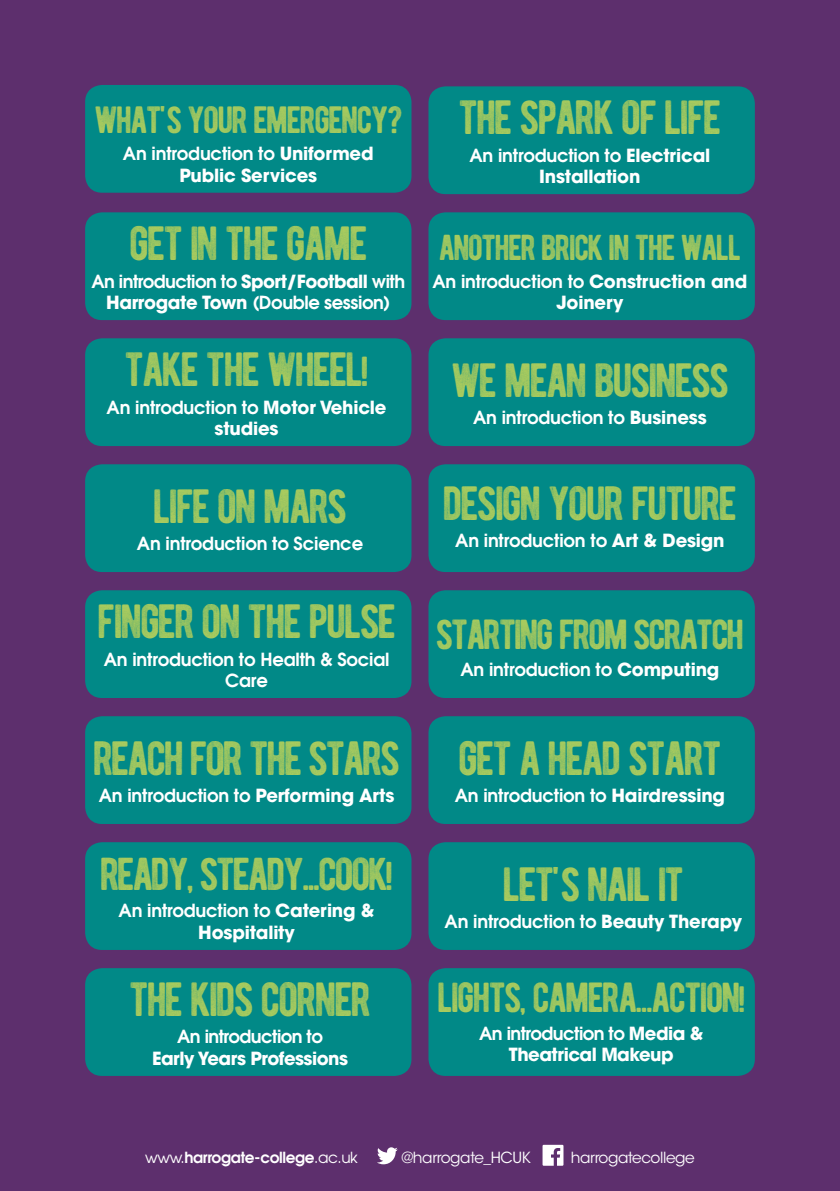
<style>
.page{position:relative;width:840px;height:1191px;background:#fff}
.page>*{position:absolute;margin:0;border:0;box-sizing:border-box;transform-origin:0 0}
.t1{font:48px "BERNIERDISTRESSED";letter-spacing:-.05em;color:#a9cb5e}
.t2{font:46px "BERNIERDISTRESSED";letter-spacing:-.06em;color:#a9cb5e}
.t3{font:42px "BERNIERDISTRESSED";letter-spacing:-.06em;color:#a9cb5e}
.t4{font:38px "BERNIERDISTRESSED";letter-spacing:-.05em;color:#a9cb5e}
.t5{font:36px "BERNIERDISTRESSED";letter-spacing:-.05em;color:#a9cb5e}
.t6{font:600 18px/21.6px "Avant Garde";letter-spacing:-.01em;color:#fff;text-align:center}
.t7{font:700 18px/21.6px "Avant Garde";letter-spacing:-.01em;color:#fff;text-align:center}
.t8{font:600 18px/21.6px "Avant Garde";letter-spacing:-.03em;color:#fff;text-align:center}
.t9{font:700 18px/21.6px "Avant Garde";letter-spacing:-.03em;color:#fff;text-align:center}
.t10{font:15.2px "ITC Avant Garde Std";letter-spacing:-.025em;color:#fff}
.t11{font:600 15.2px "Avant Garde";letter-spacing:-.025em;color:#fff}
.s1{font-weight:600}
.s2{font-weight:700}
.s3{font-weight:400}
</style>
<div class="page">
<div style="left:0;top:0;width:839px;height:1191px;background:#5d2f6d"></div>
<div style="left:85px;top:968px;width:326px;height:108px;background:#018987;border-radius:17px"></div>
<div style="left:428px;top:968px;width:326px;height:108px;background:#018987;border-radius:17px"></div>
<div style="left:85px;top:842px;width:326px;height:108px;background:#018987;border-radius:17px"></div>
<div style="left:428px;top:842px;width:326px;height:108px;background:#018987;border-radius:17px"></div>
<div style="left:85px;top:716px;width:326px;height:108px;background:#018987;border-radius:17px"></div>
<div style="left:428px;top:716px;width:326px;height:108px;background:#018987;border-radius:17px"></div>
<div style="left:85px;top:590px;width:326px;height:108px;background:#018987;border-radius:17px"></div>
<div style="left:428px;top:590px;width:326px;height:108px;background:#018987;border-radius:17px"></div>
<div style="left:85px;top:464px;width:326px;height:108px;background:#018987;border-radius:17px"></div>
<div style="left:428px;top:464px;width:326px;height:108px;background:#018987;border-radius:17px"></div>
<div style="left:85px;top:338px;width:326px;height:108px;background:#018987;border-radius:17px"></div>
<div style="left:428px;top:338px;width:326px;height:108px;background:#018987;border-radius:17px"></div>
<div style="left:85px;top:212px;width:326px;height:108px;background:#018987;border-radius:17px"></div>
<div style="left:85px;top:85px;width:326px;height:108px;background:#018987;border-radius:17px"></div>
<div style="left:428px;top:212px;width:326px;height:108px;background:#018987;border-radius:17px"></div>
<div style="left:428px;top:86px;width:326px;height:108px;background:#018987;border-radius:17px"></div>
<svg style="left:377px;top:1147px;width:20px;height:17px"></svg>
<svg style="left:542px;top:1144px;width:21px;height:21px"></svg>
<h3 class="t4" style="left:94px;top:88px;width:310px">WHAT'S YOUR EMERGENCY?</h3>
<p class="t7" style="left:123px;top:143px;width:252px"><span class="s1">An introduction to</span> Uniformed<br>Public Services</p>
<h1 class="t1" style="left:129px;top:204px;width:240px">GET IN THE GAME</h1>
<p class="t8" style="left:91px;top:270px;width:315px">An introduction to <span class="s2">Sport/Football</span> with<br><span class="s2">Harrogate Town</span> (Double session)</p>
<h1 class="t1" style="left:124px;top:330px;width:246px">TAKE THE WHEEL!</h1>
<p class="t7" style="left:106px;top:396px;width:281px"><span class="s1">An introduction to</span> Motor Vehicle studies</p>
<h1 class="t1" style="left:153px;top:467px;width:196px">LIFE ON MARS</h1>
<p class="t6" style="left:137px;top:532px;width:227px">An introduction to Science</p>
<h1 class="t1" style="left:97px;top:582px;width:300px">FINGER ON THE PULSE</h1>
<p class="t6" style="left:104px;top:647px;width:287px">An introduction to Health &amp; Social<br>Care</p>
<h1 class="t1" style="left:93px;top:718px;width:309px">REACH FOR THE STARS</h1>
<p class="t6" style="left:99px;top:784px;width:297px">An introduction to <span class="s2">Performing Arts</span></p>
<h2 class="t2" style="left:100px;top:836px;width:295px">READY, STEADY...COOK!</h2>
<p class="t7" style="left:118px;top:900px;width:257px"><span class="s1">An introduction to</span> Catering &amp;<br>Hospitality</p>
<h1 class="t1" style="left:129px;top:959px;width:244px">THE KIDS CORNER</h1>
<p class="t8" style="left:177px;top:1025px;width:147px">An introduction to</p>
<p class="t9" style="left:152px;top:1047px;width:197px">Early Years Professions</p>
<h1 class="t1" style="left:458px;top:78px;width:265px">THE SPARK OF LIFE</h1>
<p class="t7" style="left:469px;top:144px;width:242px"><span class="s1">An introduction to</span> Electrical<br>Installation</p>
<h3 class="t5" style="left:438px;top:218px;width:304px">ANOTHER BRICK IN THE WALL</h3>
<p class="t7" style="left:432px;top:270px;width:316px"><span class="s1">An introduction to</span> Construction and<br>Joinery</p>
<h1 class="t1" style="left:450px;top:341px;width:280px">WE MEAN BUSINESS</h1>
<p class="t6" style="left:473px;top:406px;width:235px">An introduction to <span class="s2">Business</span></p>
<h1 class="t1" style="left:442px;top:464px;width:296px">DESIGN YOUR FUTURE</h1>
<p class="t6" style="left:455px;top:530px;width:271px">An introduction to <span class="s2">Art &amp; Design</span></p>
<h3 class="t3" style="left:435px;top:600px;width:310px">STARTING FROM SCRATCH</h3>
<p class="t6" style="left:460px;top:658px;width:260px">An introduction to <span class="s2">Computing</span></p>
<h1 class="t1" style="left:457px;top:718px;width:265px">GET A HEAD START</h1>
<p class="t6" style="left:454px;top:784px;width:271px">An introduction to <span class="s2">Hairdressing</span></p>
<h1 class="t1" style="left:502px;top:844px;width:183px">LET'S NAIL IT</h1>
<p class="t6" style="left:444px;top:910px;width:299px">An introduction to <span class="s2">Beauty Therapy</span></p>
<h3 class="t3" style="left:437px;top:963px;width:310px">LIGHTS, CAMERA...ACTION!</h3>
<p class="t9" style="left:479px;top:1022px;width:226px"><span class="s1">An introduction to</span> Media &amp;<br>Theatrical Makeup</p>
<p class="t11" style="left:145px;top:1147px;width:214px"><span class="s3">www.</span>harrogate-college<span class="s3">.ac.uk</span></p>
<p class="t10" style="left:401px;top:1148px;width:131px">@harrogate_HCUK</p>
<p class="t10" style="left:570px;top:1148px;width:125px">harrogatecollege</p>
</div>
